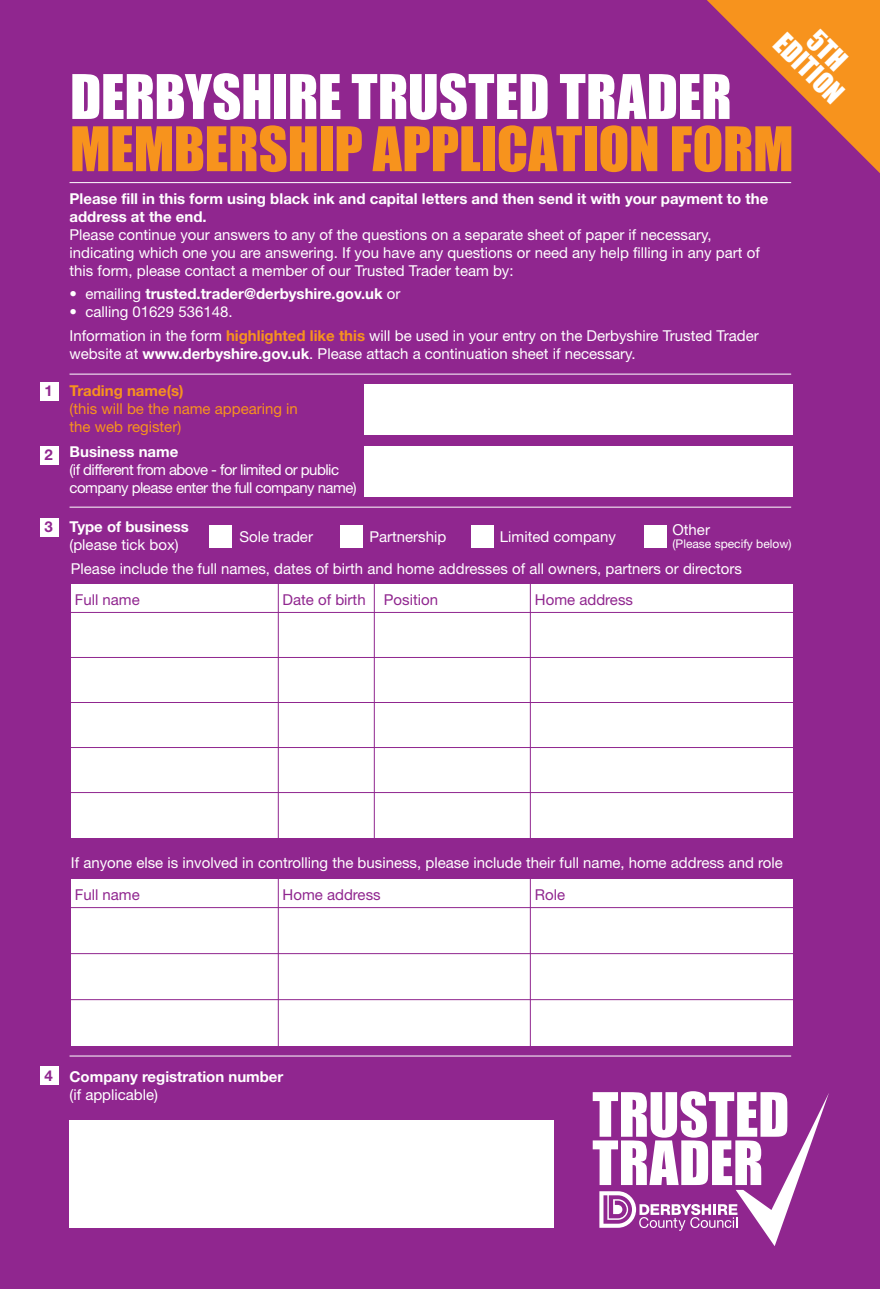
<style>
.page{position:relative;width:880px;height:1289px;background:#fff}
.page>*{position:absolute;margin:0;border:0;box-sizing:border-box;transform-origin:0 0}
.t1{font:56.7px "Impact";letter-spacing:-.005em;color:#f7931d}
.t2{font:56.7px "Impact";letter-spacing:-.005em;color:#fff}
.t3{font:56.4px/48.3px "Impact";letter-spacing:.005em;color:#fff}
.t4{font:27px "Impact";color:#fff}
.t5{font:15px/18px "Helvetica Neue";color:#fff}
.t6{font:700 15px/18px "Helvetica Neue";color:#fff}
.t7{font:15px/18px "Helvetica Neue";letter-spacing:-.035em;color:#fff}
.t8{font:15px "Helvetica Neue";color:#90268f}
.t9{font:15px/18px "Helvetica Neue";color:#f7931d}
.t10{font:700 15px "Helvetica Neue";color:#f7931d}
.t11{font:700 15px "Helvetica Neue";color:#90268f}
.t12{font:12px "Helvetica Neue";color:#fff}
.s1{font-weight:400}
.s2{font-weight:700;color:#f7931d}
.s3{font-weight:700}
</style>
<div class="page">
<div style="left:0;top:0;width:880px;height:1288px;background:#90268f"></div>
<div style="left:364px;top:384px;width:428px;height:51px;background:#fff"></div>
<div style="left:364px;top:446px;width:428px;height:51px;background:#fff"></div>
<div style="left:70px;top:1120px;width:484px;height:107px;background:#fff"></div>
<div style="left:71px;top:584px;width:721px;height:253px;background:#fff"></div>
<div style="left:209px;top:525px;width:22px;height:22px;background:#fff"></div>
<div style="left:340px;top:525px;width:22px;height:22px;background:#fff"></div>
<div style="left:471px;top:525px;width:23px;height:22px;background:#fff"></div>
<div style="left:644px;top:525px;width:22px;height:22px;background:#fff"></div>
<hr style="left:70px;top:507px;width:721px;height:1px;background:#fff">
<hr style="left:63px;top:612px;width:735px;height:1px;background:#90268f">
<hr style="left:63px;top:657px;width:735px;height:1px;background:#90268f">
<hr style="left:63px;top:702px;width:735px;height:1px;background:#90268f">
<hr style="left:63px;top:747px;width:735px;height:1px;background:#90268f">
<div style="left:71px;top:879px;width:721px;height:166px;background:#fff"></div>
<hr style="left:63px;top:907px;width:735px;height:1px;background:#90268f">
<hr style="left:63px;top:953px;width:735px;height:1px;background:#90268f">
<hr style="left:63px;top:999px;width:735px;height:1px;background:#90268f">
<hr style="left:63px;top:792px;width:735px;height:1px;background:#90268f">
<hr style="left:70px;top:374px;width:721px;height:1px;background:#fff">
<hr style="left:70px;top:1055px;width:721px;height:1px;background:#fff">
<hr style="left:70px;top:182px;width:721px;height:1px;background:#fff">
<div style="left:40px;top:382px;width:19px;height:18px;background:#fff"></div>
<div style="left:40px;top:446px;width:19px;height:19px;background:#fff"></div>
<div style="left:40px;top:518px;width:19px;height:18px;background:#fff"></div>
<div style="left:40px;top:1066px;width:19px;height:19px;background:#fff"></div>
<hr style="left:278px;top:581px;width:1px;height:265px;background:#90268f">
<hr style="left:278px;top:871px;width:1px;height:178px;background:#90268f">
<hr style="left:530px;top:871px;width:1px;height:178px;background:#90268f">
<hr style="left:374px;top:581px;width:1px;height:265px;background:#90268f">
<hr style="left:530px;top:581px;width:1px;height:265px;background:#90268f">
<svg style="left:599px;top:1093px;width:230px;height:153px"></svg>
<svg style="left:707px;top:0;width:173px;height:173px"></svg>
<p class="t11" style="left:45px;top:381px;width:10px">1</p>
<p class="t11" style="left:45px;top:446px;width:10px">2</p>
<p class="t11" style="left:45px;top:517px;width:10px">3</p>
<h3 class="t4" style="left:794px;top:24px;width:86px;rotate:45deg">EDITION</h3>
<h1 class="t2" style="left:70px;top:53px;width:663px">DERBYSHIRE TRUSTED TRADER</h1>
<h1 class="t1" style="left:70px;top:105px;width:725px">MEMBERSHIP APPLICATION FORM</h1>
<p class="t6" style="left:70px;top:189px;width:700px">Please fill in this form using black ink and capital letters and then send it with your payment to the address at the end.</p>
<p class="t5" style="left:70px;top:225px;width:692px">Please continue your answers to any of the questions on a separate sheet of paper if necessary, indicating which one you are answering. If you have any questions or need any help filling in any part of this form, please contact a member of our Trusted Trader team by:</p>
<p class="t6" style="left:70px;top:284px;width:332px"><span class="s1">• emailing</span> trusted.trader@derbyshire.gov.uk <span class="s1">or</span></p>
<p class="t5" style="left:70px;top:299px;width:691px;line-height:24px">• calling 01629 536148.<br>Information in the form <span class="s2">highlighted like this</span> will be used in your entry on the Derbyshire Trusted Trader</p>
<p class="t5" style="left:70px;top:344px;width:568px">website at <span class="s3">www.derbyshire.gov.uk</span>. Please attach a continuation sheet if necessary.</p>
<p class="t10" style="left:70px;top:381px;width:116px">Trading name(s)</p>
<p class="t9" style="left:70px;top:399px;width:230px">(this will be the name appearing in the web register)</p>
<p class="t6" style="left:70px;top:442px;width:110px">Business name</p>
<p class="t7" style="left:70px;top:461px;width:289px">(if different from above - for limited or public company please enter the full company name)</p>
<p class="t6" style="left:70px;top:517px;width:121px">Type of business</p>
<p class="t5" style="left:70px;top:535px;width:111px">(please tick box)</p>
<p class="t5" style="left:239px;top:528px;width:75px">Sole trader</p>
<p class="t5" style="left:369px;top:528px;width:78px">Partnership</p>
<p class="t5" style="left:500px;top:528px;width:117px">Limited company</p>
<p class="t5" style="left:672px;top:520px;width:39px">Other</p>
<p class="t12" style="left:672px;top:537px;width:121px">(Please specify below)</p>
<p class="t5" style="left:71px;top:559px;width:672px">Please include the full names, dates of birth and home addresses of all owners, partners or directors</p>
<p class="t8" style="left:75px;top:590px;width:67px">Full name</p>
<p class="t8" style="left:283px;top:590px;width:157px">Date of birth Position</p>
<p class="t8" style="left:535px;top:590px;width:100px">Home address</p>
<p class="t5" style="left:71px;top:853px;width:713px">If anyone else is involved in controlling the business, please include their full name, home address and role</p>
<p class="t8" style="left:75px;top:885px;width:67px">Full name</p>
<p class="t8" style="left:283px;top:885px;width:100px">Home address</p>
<p class="t8" style="left:535px;top:885px;width:32px">Role</p>
<p class="t11" style="left:45px;top:1066px;width:10px">4</p>
<p class="t6" style="left:70px;top:1066px;width:215px">Company registration number</p>
<p class="t5" style="left:70px;top:1084px;width:90px">(if applicable)</p>
<h2 class="t3" style="left:592px;top:1088px;width:198px">TRUSTED<br>TRADER</h2>
</div>
